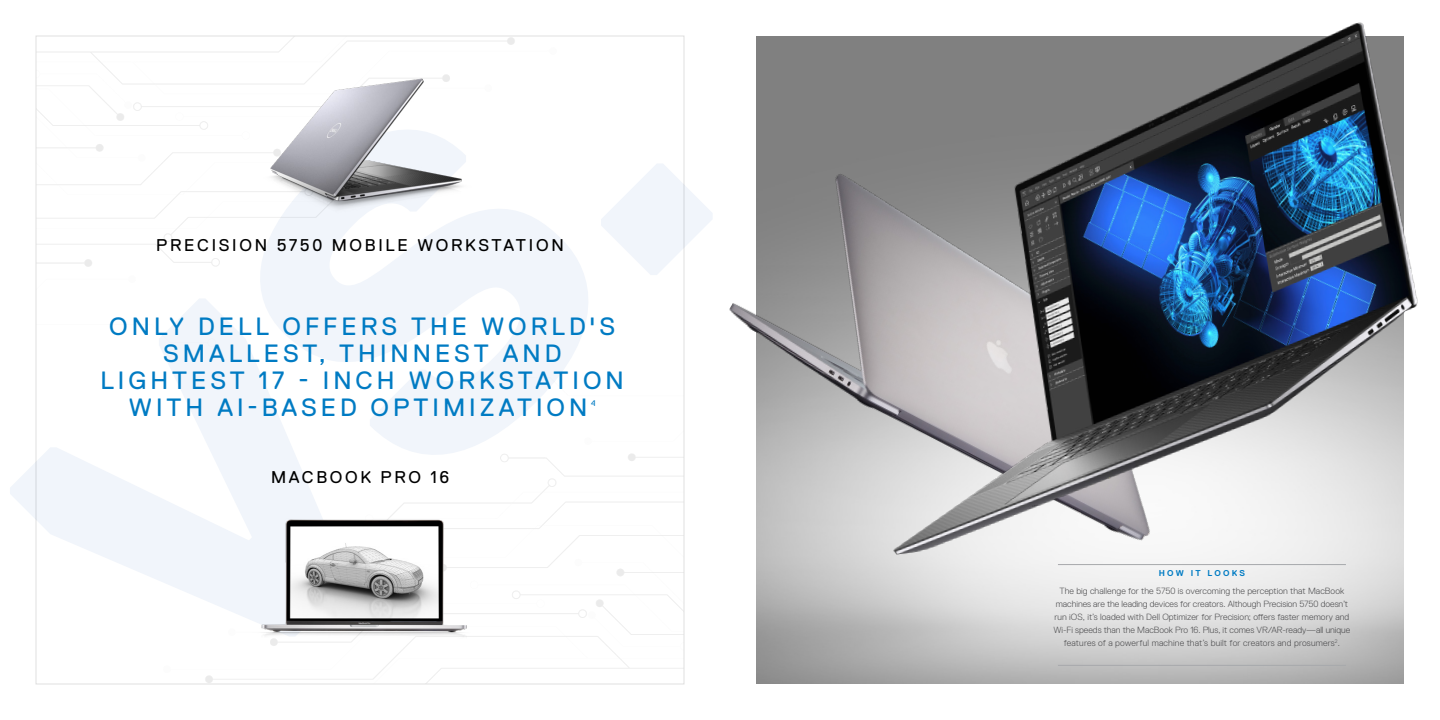
<style>
.page{position:relative;width:1440px;height:720px;background:#fff}
.page>*{position:absolute;margin:0;border:0;box-sizing:border-box;transform-origin:0 0}
.t1{font:25px/27px "Dell Replica";letter-spacing:.16em;color:#007bc3;text-align:center}
.t2{font:17px "Dell Replica";letter-spacing:.16em;color:#000}
.t3{font:300 9px/13px "Dell Replica";color:#4d4d4f;text-align:center}
.t4{font:700 8.5px "Dell Replica";letter-spacing:.27em;color:#007bc3}
.t5{font:8.2px "Dell Replica";color:#007bc3}
</style>
<div class="page">
<img style="left:729px;top:22px;width:689px;height:541px">
<img style="left:278px;top:39px;width:172px;height:45px">
<hr style="left:1058px;top:665px;width:288px;height:1px;background:#a7a9ac">
<hr style="left:1058px;top:564px;width:288px;height:1px;background:#a7a9ac">
<svg style="left:35px;top:84px;width:650px;height:601px"></svg>
<h2 class="t2" style="left:156px;top:236px;width:409px">PRECISION 5750 MOBILE WORKSTATION</h2>
<h1 class="t1" style="left:100px;top:313px;width:525px">ONLY DELL OFFERS THE WORLD'S<br>SMALLEST, THINNEST AND<br>LIGHTEST 17 - INCH WORKSTATION<br>WITH AI-BASED OPTIMIZATION</h1>
<p class="t5" style="left:591px;top:398px;width:6px">4</p>
<h2 class="t2" style="left:271px;top:468px;width:180px">MACBOOK PRO 16</h2>
<p class="t4" style="left:1159px;top:569px;width:88px">HOW IT LOOKS</p>
<p class="t3" style="left:1054px;top:585px;width:298px">The big challenge for the 5750 is overcoming the perception that MacBook machines are the leading devices for creators. Although Precision 5750 doesn’t run iOS, it’s loaded with Dell Optimizer for Precision; offers faster memory and Wi-Fi speeds than the MacBook Pro 16. Plus, it comes VR/AR-ready—all unique features of a powerful machine that’s built for creators and prosumers<sup>2</sup>.</p>
</div>
